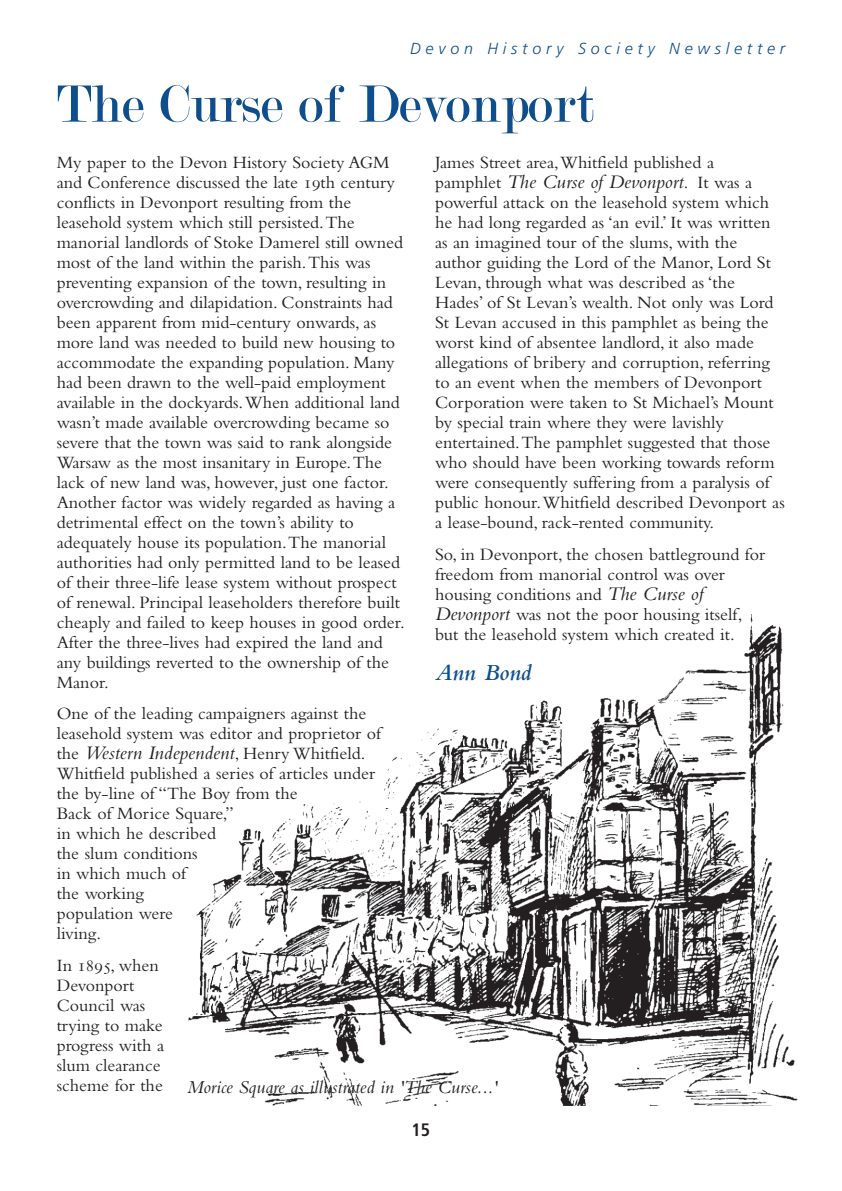
<style>
.page{position:relative;width:842px;height:1191px;background:#fff}
.page>*{position:absolute;margin:0;border:0;box-sizing:border-box;transform-origin:0 0}
.t1{font:56px "Modern";color:#0f4e8c}
.t2{font:italic 600 24px "Bembo NT";color:#0f4e8c}
.t3{font:italic 20px "Bembo NT";color:#231f20}
.t4{font:italic 19px "Bembo NT";color:#231f20}
.t5{font:18px/20px "Bembo NT";color:#231f20}
.t6{font:700 condensed 18px "Frutiger";color:#231f20}
.t7{font:italic 300 16px "Frutiger";letter-spacing:.3em;color:#0f4e8c}
.s1{font-style:italic;font-size:20px}
.s2{font-style:normal;font-size:18px}
</style>
<div class="page">
<img style="left:188px;top:614px;width:610px;height:492px">
<p class="t7" style="left:410px;top:42px;width:377px">Devon History Society Newsletter</p>
<h1 class="t1" style="left:57px;top:76px;width:537px">The Curse of Devonport</h1>
<p class="t5" style="left:57px;top:154px;width:350px">My paper to the Devon History Society AGM and Conference discussed the late 19th century conflicts in Devonport resulting from the leasehold system which still persisted.The manorial landlords of Stoke Damerel still owned most of the land within the parish.This was preventing expansion of the town, resulting in overcrowding and dilapidation. Constraints had been apparent from mid-century onwards, as more land was needed to build new housing to accommodate the expanding population. Many had been drawn to the well-paid employment available in the dockyards.When additional land wasn’t made available overcrowding became so severe that the town was said to rank alongside Warsaw as the most insanitary in Europe.The lack of new land was, however, just one factor.<br>Another factor was widely regarded as having a detrimental effect on the town’s ability to adequately house its population.The manorial authorities had only permitted land to be leased of their three-life lease system without prospect of renewal. Principal leaseholders therefore built cheaply and failed to keep houses in good order.<br>After the three-lives had expired the land and any buildings reverted to the ownership of the Manor.</p>
<p class="t5" style="left:57px;top:705px;width:326px">One of the leading campaigners against the leasehold system was editor and proprietor of the <span class="s1">Western Independent</span>, Henry Whitfield.<br>Whitfield published a series of articles under the by-line of “The Boy from the<br>Back of Morice Square,”<br>in which he described<br>the slum conditions<br>in which much of<br>the working<br>population were<br>living.</p>
<p class="t5" style="left:57px;top:956px;width:109px">In 1895, when<br>Devonport<br>Council was trying to make progress with a slum clearance scheme for the</p>
<p class="t5" style="left:435px;top:154px;width:280px">James Street area,Whitfield published a</p>
<p class="t3" style="left:435px;top:176px;width:319px"><span class="s2">pamphlet</span> The Curse of Devonport<span class="s2">. It was a</span></p>
<p class="t5" style="left:435px;top:194px;width:351px">powerful attack on the leasehold system which he had long regarded as ‘an evil.’ It was written as an imagined tour of the slums, with the author guiding the Lord of the Manor, Lord St Levan, through what was described as ‘the Hades’ of St Levan’s wealth. Not only was Lord St Levan accused in this pamphlet as being the worst kind of absentee landlord, it also made allegations of bribery and corruption, referring to an event when the members of Devonport Corporation were taken to St Michael’s Mount by special train where they were lavishly entertained.The pamphlet suggested that those who should have been working towards reform were consequently suffering from a paralysis of public honour.Whitfield described Devonport as a lease-bound, rack-rented community.</p>
<p class="t5" style="left:435px;top:546px;width:331px">So, in Devonport, the chosen battleground for freedom from manorial control was over housing conditions and <span class="s1">The Curse of Devonport</span> was not the poor housing itself, but the leasehold system which created it.</p>
<h2 class="t2" style="left:435px;top:665px;width:98px">Ann Bond</h2>
<p class="t4" style="left:187px;top:1081px;width:312px">Morice Square as illustrated in 'The Curse...'</p>
<p class="t6" style="left:412px;top:1123px;width:20px">15</p>
</div>
